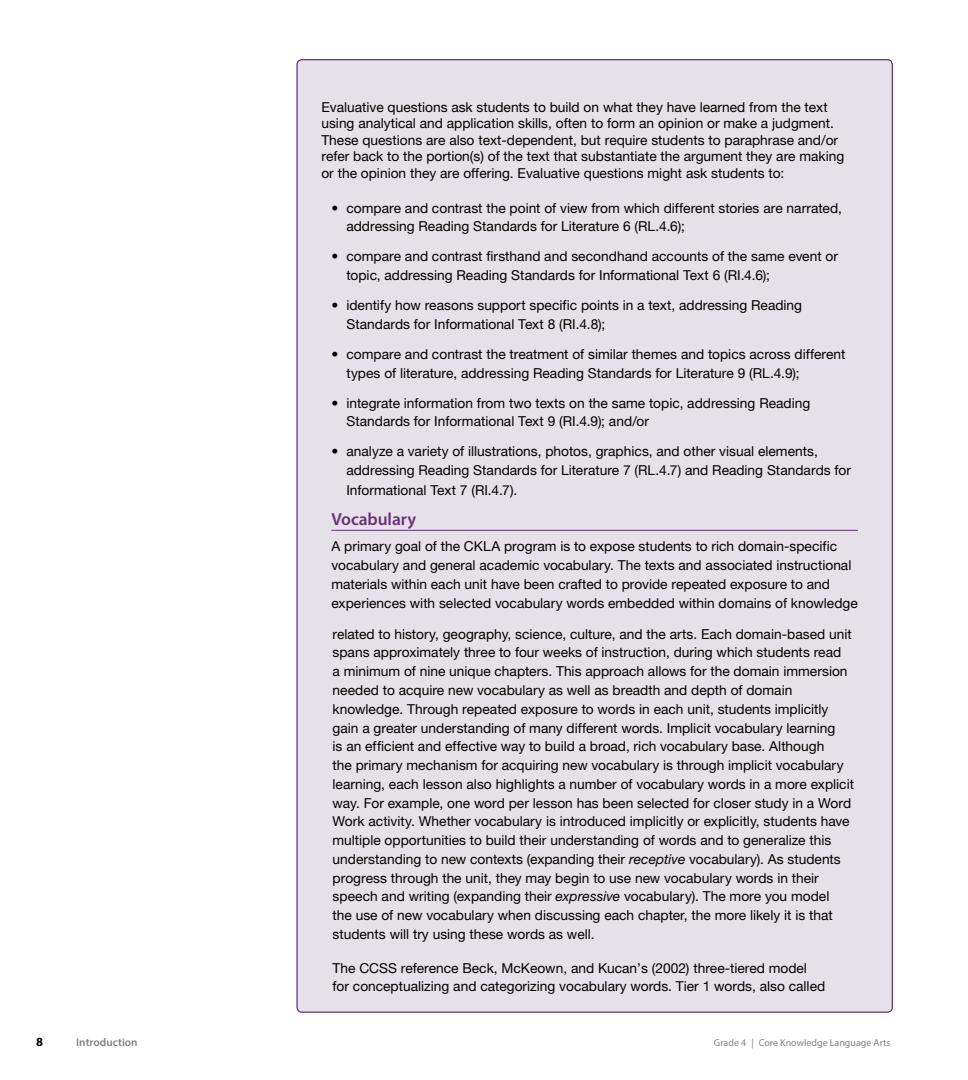
<style>
.page{position:relative;width:968px;height:1080px;background:#fff}
.page>*{position:absolute;margin:0;border:0;box-sizing:border-box;transform-origin:0 0}
.t1{font:600 17.5px "Myriad Pro";color:#693277}
.t2{font:13.75px/18.8px "Helvetica Neue LT Std";color:#000}
.t3{font:700 12.5px "Myriad Pro";color:#000}
.t4{font:600 11.25px "Myriad Pro";color:#808284}
.t5{font:10px "Myriad Pro";color:#808284}
.s1{font-style:italic}
</style>
<div class="page">
<div style="left:297px;top:60px;width:595px;height:952px;background:#e6e0e8;border-radius:5px"></div>
<hr style="left:331px;top:530px;width:527px;height:1px;background:#693277">
<p class="t2" style="left:321px;top:99px;width:524px;line-height:16.5px">Evaluative questions ask students to build on what they have learned from the text using analytical and application skills, often to form an opinion or make a judgment.<br>These questions are also text-dependent, but require students to paraphrase and/or refer back to the portion(s) of the text that substantiate the argument they are making or the opinion they are offering. Evaluative questions might ask students to:</p>
<p class="t2" style="left:346px;top:198px;width:497px;text-indent:-15px">• compare and contrast the point of view from which different stories are narrated, addressing Reading Standards for Literature 6 (RL.4.6);</p>
<p class="t2" style="left:346px;top:247px;width:493px;text-indent:-15px">• compare and contrast firsthand and secondhand accounts of the same event or topic, addressing Reading Standards for Informational Text 6 (RI.4.6);</p>
<p class="t2" style="left:346px;top:296px;width:457px;text-indent:-15px">• identify how reasons support specific points in a text, addressing Reading<br>Standards for Informational Text 8 (RI.4.8);</p>
<p class="t2" style="left:346px;top:344px;width:500px;text-indent:-15px">• compare and contrast the treatment of similar themes and topics across different types of literature, addressing Reading Standards for Literature 9 (RL.4.9);</p>
<p class="t2" style="left:346px;top:393px;width:465px;text-indent:-15px">• integrate information from two texts on the same topic, addressing Reading<br>Standards for Informational Text 9 (RI.4.9); and/or</p>
<p class="t2" style="left:346px;top:442px;width:506px;text-indent:-15px">• analyze a variety of illustrations, photos, graphics, and other visual elements, addressing Reading Standards for Literature 7 (RL.4.7) and Reading Standards for</p>
<p class="t2" style="left:346px;top:482px;width:172px">Informational Text 7 (RI.4.7).</p>
<p class="t1" style="left:331px;top:512px;width:86px">Vocabulary</p>
<p class="t2" style="left:331px;top:538px;width:528px">A primary goal of the CKLA program is to expose students to rich domain-specific vocabulary and general academic vocabulary. The texts and associated instructional materials within each unit have been crafted to provide repeated exposure to and experiences with selected vocabulary words embedded within domains of knowledge</p>
<p class="t2" style="left:332px;top:626px;width:523px">related to history, geography, science, culture, and the arts. Each domain-based unit spans approximately three to four weeks of instruction, during which students read<br>a minimum of nine unique chapters. This approach allows for the domain immersion needed to acquire new vocabulary as well as breadth and depth of domain knowledge. Through repeated exposure to words in each unit, students implicitly gain a greater understanding of many different words. Implicit vocabulary learning<br>is an efficient and effective way to build a broad, rich vocabulary base. Although<br>the primary mechanism for acquiring new vocabulary is through implicit vocabulary learning, each lesson also highlights a number of vocabulary words in a more explicit way. For example, one word per lesson has been selected for closer study in a Word Work activity. Whether vocabulary is introduced implicitly or explicitly, students have multiple opportunities to build their understanding of words and to generalize this understanding to new contexts (expanding their <span class="s1">receptive</span> vocabulary). As students progress through the unit, they may begin to use new vocabulary words in their speech and writing (expanding their <span class="s1">expressive</span> vocabulary). The more you model<br>the use of new vocabulary when discussing each chapter, the more likely it is that students will try using these words as well.</p>
<p class="t2" style="left:332px;top:960px;width:494px">The CCSS reference Beck, McKeown, and Kucan’s (2002) three-tiered model for conceptualizing and categorizing vocabulary words. Tier 1 words, also called</p>
<p class="t3" style="left:36px;top:1035px;width:8px">8</p>
<p class="t4" style="left:76px;top:1038px;width:63px">Introduction</p>
<p class="t5" style="left:714px;top:1039px;width:178px">Grade 4 | Core Knowledge Language Arts</p>
</div>
